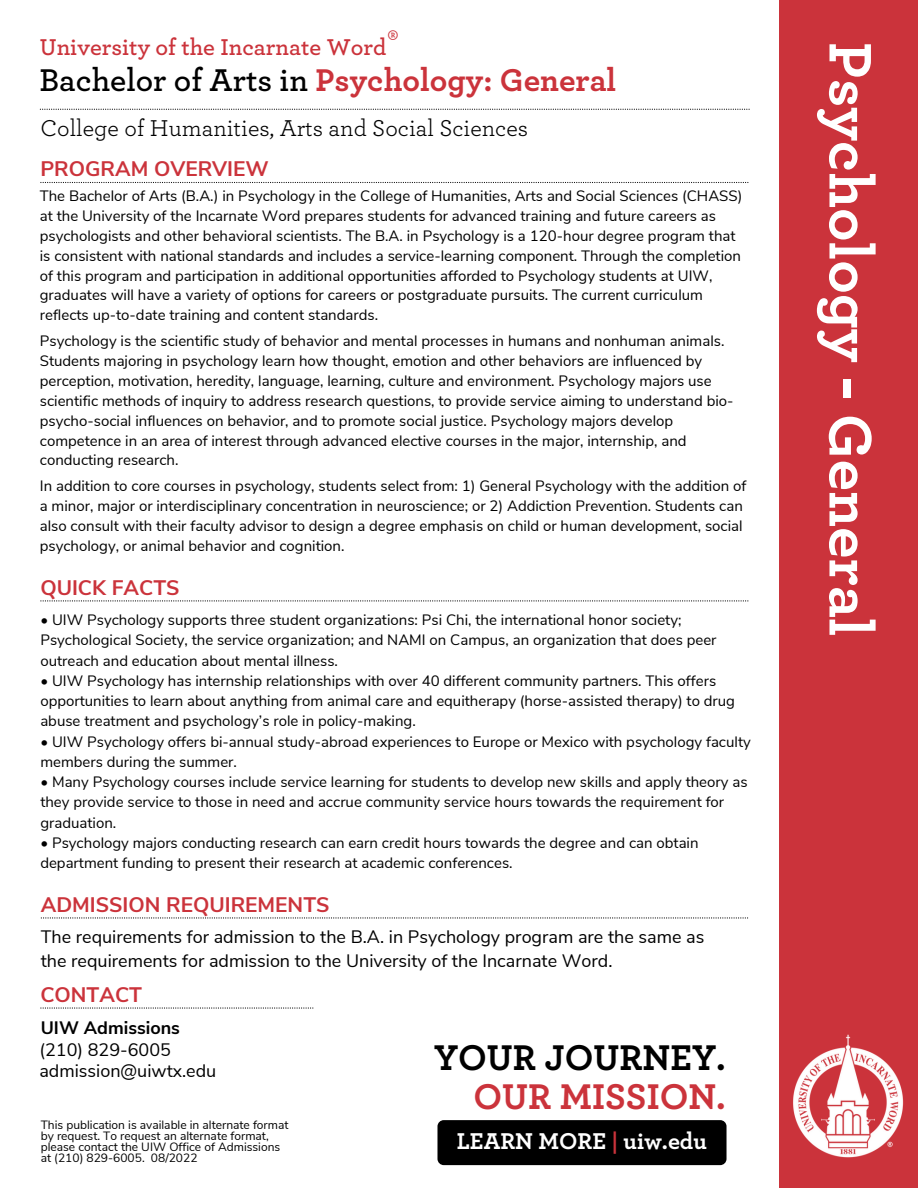
<style>
.page{position:relative;width:918px;height:1188px;background:#fff}
.page>*{position:absolute;margin:0;border:0;box-sizing:border-box;transform-origin:0 0}
.t1{font:700 63px "Archer Pro";color:#fff}
.t2{font:700 37.5px "Archer Pro";color:#000}
.t3{font:700 37.5px "Archer Pro";color:#cb333b}
.t4{font:700 33px "Archer Pro";color:#cb333b}
.t5{font:24px "Archer Pro";color:#000}
.t6{font:600 24px "Archer Pro";color:#cb333b}
.t7{font:700 24px "Archer Pro";color:#fff}
.t8{font:700 21px "Nunito Sans";color:#cb333b}
.t9{font:18px/21.3px "Nunito Sans";color:#000}
.t10{font:700 18px "Nunito Sans";color:#000}
.t11{font:15px/20px "Nunito Sans";color:#000}
.t12{font:12px/10.9px "Nunito Sans";color:#000}
.s1{font-weight:600;color:#000}
.s2{color:#cb333b}
</style>
<div class="page">
<div style="left:779px;top:0;width:139px;height:1188px;background:#cb333b"></div>
<img style="left:793px;top:1034px;width:111px;height:124px">
<svg style="left:40px;top:109px;width:710px;height:1px"></svg>
<svg style="left:40px;top:182px;width:708px;height:1px"></svg>
<svg style="left:40px;top:1007px;width:273px;height:2px"></svg>
<div style="left:437px;top:1120px;width:290px;height:45px;background:#000;border-radius:6px"></div>
<svg style="left:40px;top:600px;width:708px;height:1px"></svg>
<svg style="left:41px;top:917px;width:707px;height:2px"></svg>
<h3 class="t6" style="left:40px;top:36px;width:360px">University of the Incarnate Word<sup>®</sup></h3>
<h3 class="t4" style="left:39px;top:65px;width:578px"><span class="s1">Bachelor of Arts in</span> Psychology: General</h3>
<h3 class="t5" style="left:40px;top:116px;width:489px">College of Humanities, Arts and Social Sciences</h3>
<h3 class="t8" style="left:40px;top:155px;width:230px">PROGRAM OVERVIEW</h3>
<p class="t11" style="left:40px;top:186px;width:704px">The Bachelor of Arts (B.A.) in Psychology in the College of Humanities, Arts and Social Sciences (CHASS) at the University of the Incarnate Word prepares students for advanced training and future careers as psychologists and other behavioral scientists. The B.A. in Psychology is a 120-hour degree program that is consistent with national standards and includes a service-learning component. Through the completion of this program and participation in additional opportunities afforded to Psychology students at UIW, graduates will have a variety of options for careers or postgraduate pursuits. The current curriculum reflects up-to-date training and content standards.</p>
<p class="t11" style="left:40px;top:331px;width:695px">Psychology is the scientific study of behavior and mental processes in humans and nonhuman animals.<br>Students majoring in psychology learn how thought, emotion and other behaviors are influenced by perception, motivation, heredity, language, learning, culture and environment. Psychology majors use scientific methods of inquiry to address research questions, to provide service aiming to understand bio&shy;psycho-social influences on behavior, and to promote social justice. Psychology majors develop competence in an area of interest through advanced elective courses in the major, internship, and conducting research.</p>
<p class="t11" style="left:40px;top:476px;width:708px">In addition to core courses in psychology, students select from: 1) General Psychology with the addition of a minor, major or interdisciplinary concentration in neuroscience; or 2) Addiction Prevention. Students can also consult with their faculty advisor to design a degree emphasis on child or human development, social psychology, or animal behavior and cognition.</p>
<h3 class="t8" style="left:40px;top:573px;width:141px">QUICK FACTS</h3>
<p class="t11" style="left:40px;top:610px;width:678px">• UIW Psychology supports three student organizations: Psi Chi, the international honor society;<br>Psychological Society, the service organization; and NAMI on Campus, an organization that does peer outreach and education about mental illness.</p>
<p class="t11" style="left:40px;top:671px;width:696px">• UIW Psychology has internship relationships with over 40 different community partners. This offers opportunities to learn about anything from animal care and equitherapy (horse-assisted therapy) to drug abuse treatment and psychology’s role in policy-making.</p>
<p class="t11" style="left:40px;top:732px;width:712px">• UIW Psychology offers bi-annual study-abroad experiences to Europe or Mexico with psychology faculty members during the summer.</p>
<p class="t11" style="left:40px;top:772px;width:709px">• Many Psychology courses include service learning for students to develop new skills and apply theory as they provide service to those in need and accrue community service hours towards the requirement for graduation.</p>
<p class="t11" style="left:40px;top:833px;width:660px">• Psychology majors conducting research can earn credit hours towards the degree and can obtain department funding to present their research at academic conferences.</p>
<h3 class="t8" style="left:41px;top:890px;width:290px">ADMISSION REQUIREMENTS</h3>
<p class="t9" style="left:41px;top:926px;width:665px;line-height:23.7px">The requirements for admission to the B.A. in Psychology program are the same as the requirements for admission to the University of the Incarnate Word.</p>
<h3 class="t8" style="left:40px;top:980px;width:103px">CONTACT</h3>
<p class="t10" style="left:41px;top:1016px;width:141px">UIW Admissions</p>
<p class="t9" style="left:39px;top:1039px;width:178px">(210) 829-6005 admission@uiwtx.edu</p>
<h2 class="t2" style="left:434px;top:1040px;width:293px">YOUR JOURNEY.</h2>
<h2 class="t3" style="left:474px;top:1079px;width:254px">OUR MISSION.</h2>
<h3 class="t7" style="left:457px;top:1130px;width:252px">LEARN MORE <span class="s2">|</span> uiw.edu</h3>
<p class="t12" style="left:41px;top:1120px;width:249px">This publication is available in alternate format by request. To request an alternate format, please contact the UIW Office of Admissions at (210) 829-6005. 08/2022</p>
<h1 class="t1" style="left:880px;top:42px;width:596px;rotate:90deg">Psychology - General</h1>
</div>
